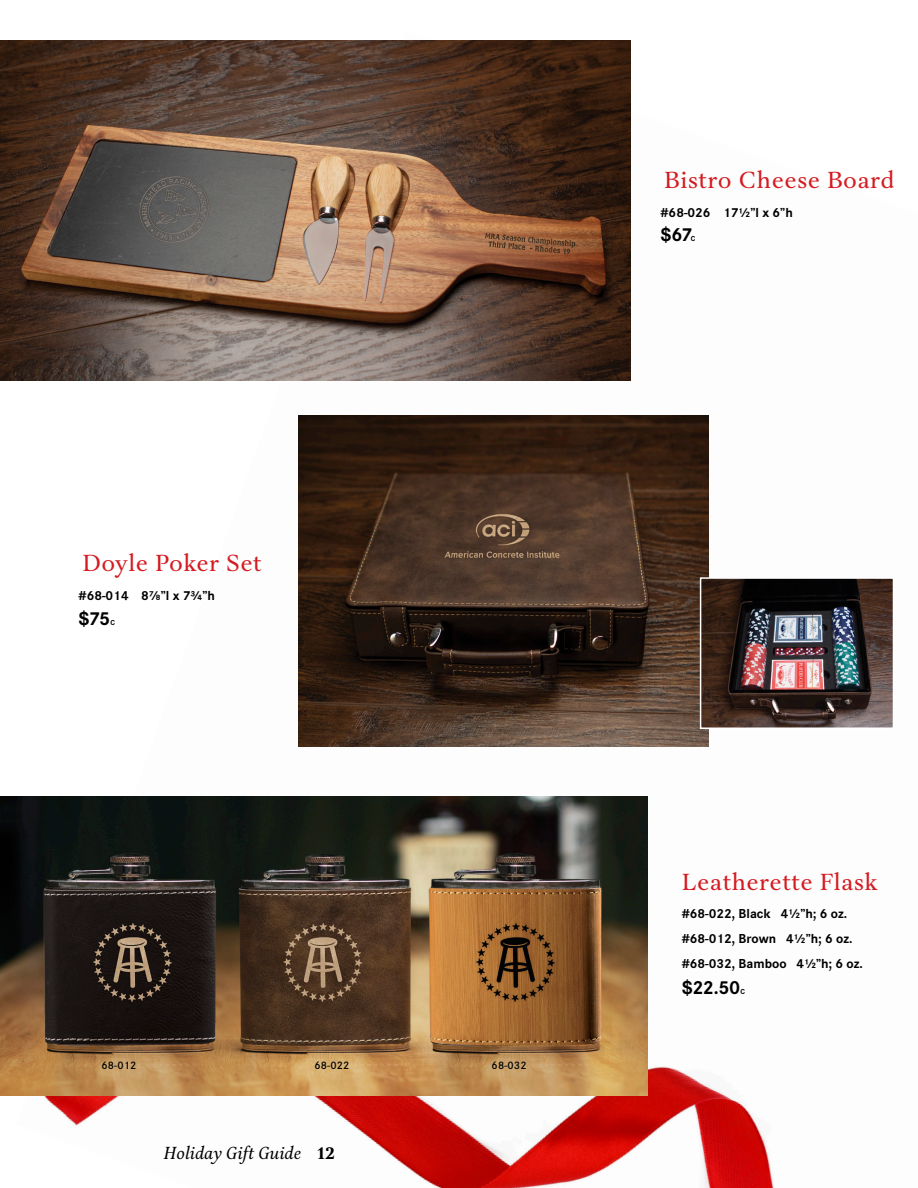
<style>
.page{position:relative;width:918px;height:1188px;background:#fff}
.page>*{position:absolute;margin:0;border:0;box-sizing:border-box;transform-origin:0 0}
.t1{font:24px "Aria Text G2";letter-spacing:.025em;color:#d41b21}
.t2{font:700 19.5px "Corporate S Pro";letter-spacing:-.04em;color:#000}
.t3{font:italic 18px "Aria Text G2";color:#000}
.t4{font:700 13.5px "Corporate S Pro";color:#000}
.General_Info{font:600 11.25px "Corporate S Pro";letter-spacing:.015em;color:#000}
.t5{font:700 7.5px "Corporate S Pro";color:#000}
.s1{font-weight:700;font-style:normal}
</style>
<div class="page">
<img style="left:16px;top:415px;width:513px;height:773px">
<img style="left:529px;top:415px;width:245px;height:773px">
<img style="left:298px;top:416px;width:411px;height:330px">
<img style="left:703px;top:580px;width:188px;height:146px">
<div style="left:700px;top:577px;width:194px;height:152px;border:2px solid #fff"></div>
<img style="left:0;top:40px;width:631px;height:341px">
<img style="left:0;top:796px;width:648px;height:299px">
<p class="t1" style="left:82px;top:549px;width:181px">Doyle Poker Set</p>
<p class="t4" style="left:79px;top:585px;width:138px">#68-014 8⅞”l x 7¾”h</p>
<p class="t2" style="left:79px;top:603px;width:33px">$75</p>
<p class="t5" style="left:110px;top:616px;width:6px">C</p>
<p class="General_Info" style="left:102px;top:1057px;width:36px">68-012</p>
<p class="General_Info" style="left:314px;top:1057px;width:36px">68-022</p>
<p class="General_Info" style="left:492px;top:1057px;width:36px">68-032</p>
<h3 class="t3" style="left:164px;top:1143px;width:173px">Holiday Gift Guide <span class="s1">12</span></h3>
<p class="t1" style="left:664px;top:165px;width:232px">Bistro Cheese Board</p>
<p class="t4" style="left:661px;top:202px;width:134px">#68-026 17½”l x 6”h</p>
<p class="t2" style="left:661px;top:220px;width:33px">$67</p>
<p class="t5" style="left:691px;top:233px;width:6px">C</p>
<p class="t1" style="left:682px;top:868px;width:197px">Leatherette Flask</p>
<p class="t4" style="left:682px;top:903px;width:167px">#68-022, Black 4½”h; 6 oz.</p>
<p class="t4" style="left:682px;top:928px;width:172px">#68-012, Brown 4½”h; 6 oz.</p>
<p class="t4" style="left:682px;top:953px;width:183px">#68-032, Bamboo 4½”h; 6 oz.</p>
<p class="t2" style="left:682px;top:972px;width:60px">$22.50</p>
<p class="t5" style="left:740px;top:986px;width:6px">C</p>
</div>
